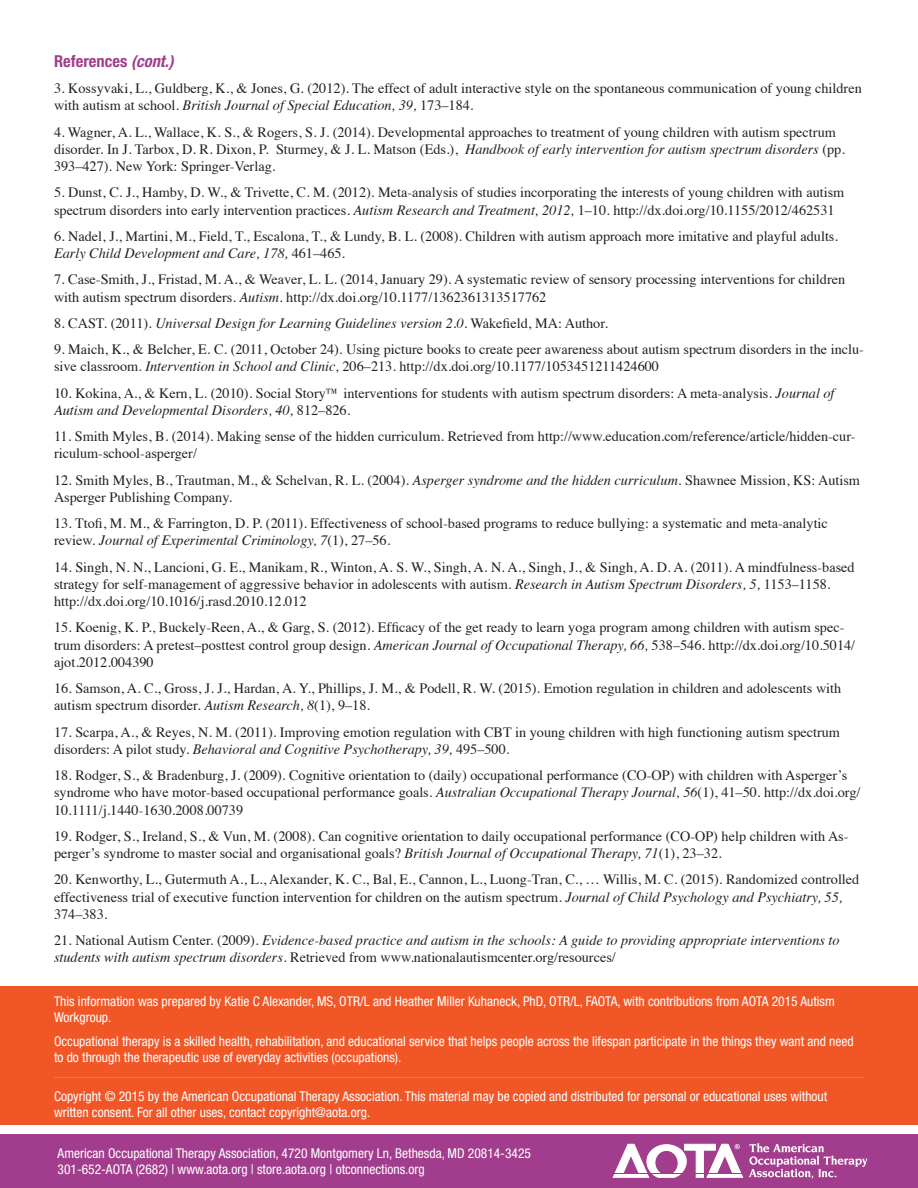
<style>
.page{position:relative;width:918px;height:1188px;background:#fff}
.page>*{position:absolute;margin:0;border:0;box-sizing:border-box;transform-origin:0 0}
.t1{font:700 condensed 16.5px "Helvetica Neue";color:#a13d8c}
.t2{font:14.25px/17.2px "Times";color:#231f20}
.t3{font:italic 14.25px/17.2px "Times";color:#231f20}
.t4{font:condensed 13.5px/16.2px "Helvetica Neue";color:#fff}
.s1{font-style:italic}
.s2{font-style:normal}
</style>
<div class="page">
<div style="left:0;top:987px;width:918px;height:138px;background:#f15626"></div>
<hr style="left:54px;top:1077px;width:810px;height:1px;background:#f47a48">
<div style="left:0;top:1134px;width:918px;height:54px;background:#a13d8c"></div>
<svg style="left:613px;top:1143px;width:255px;height:36px"></svg>
<p class="t1" style="left:54px;top:51px;width:121px">References <span class="s1">(cont.)</span></p>
<p class="t2" style="left:54px;top:78px;width:809px">3. Kossyvaki, L., Guldberg, K., &amp; Jones, G. (2012). The effect of adult interactive style on the spontaneous communication of young children with autism at school. <span class="s1">British Journal of Special Education, 39,</span> 173–184.</p>
<p class="t2" style="left:54px;top:122px;width:792px">4. Wagner, A. L., Wallace, K. S., &amp; Rogers, S. J. (2014). Developmental approaches to treatment of young children with autism spectrum disorder. In J. Tarbox, D. R. Dixon, P. Sturmey, &amp; J. L. Matson (Eds.), <span class="s1">Handbook of early intervention for autism spectrum disorders</span> (pp.<br>393–427). New York: Springer-Verlag.</p>
<p class="t2" style="left:54px;top:183px;width:792px">5. Dunst, C. J., Hamby, D. W., &amp; Trivette, C. M. (2012). Meta-analysis of studies incorporating the interests of young children with autism spectrum disorders into early intervention practices. <span class="s1">Autism Research and Treatment, 2012,</span> 1–10. http://dx.doi.org/10.1155/2012/462531</p>
<p class="t2" style="left:54px;top:226px;width:786px">6. Nadel, J., Martini, M., Field, T., Escalona, T., &amp; Lundy, B. L. (2008). Children with autism approach more imitative and playful adults.<br><span class="s1">Early Child Development and Care, 178,</span> 461–465.</p>
<p class="t2" style="left:54px;top:270px;width:793px">7. Case-Smith, J., Fristad, M. A., &amp; Weaver, L. L. (2014, January 29). A systematic review of sensory processing interventions for children with autism spectrum disorders. <span class="s1">Autism.</span> http://dx.doi.org/10.1177/1362361313517762</p>
<p class="t3" style="left:54px;top:314px;width:555px"><span class="s2">8. CAST. (2011).</span> Universal Design for Learning Guidelines version 2.0. <span class="s2">Wakefield, MA: Author.</span></p>
<p class="t2" style="left:54px;top:339px;width:811px">9. Maich, K., &amp; Belcher, E. C. (2011, October 24). Using picture books to create peer awareness about autism spectrum disorders in the inclu&shy;sive classroom. <span class="s1">Intervention in School and Clinic,</span> 206–213. http://dx.doi.org/10.1177/1053451211424600</p>
<p class="t2" style="left:54px;top:383px;width:782px">10. Kokina, A., &amp; Kern, L. (2010). Social Story™ interventions for students with autism spectrum disorders: A meta-analysis. <span class="s1">Journal of<br>Autism and Developmental Disorders, 40,</span> 812–826.</p>
<p class="t2" style="left:54px;top:426px;width:803px">11. Smith Myles, B. (2014). Making sense of the hidden curriculum. Retrieved from http://www.education.com/reference/article/hidden-cur&shy;riculum-school-asperger/</p>
<p class="t2" style="left:54px;top:470px;width:808px">12. Smith Myles, B., Trautman, M., &amp; Schelvan, R. L. (2004). <span class="s1">Asperger syndrome and the hidden curriculum.</span> Shawnee Mission, KS: Autism<br>Asperger Publishing Company.</p>
<p class="t2" style="left:54px;top:513px;width:775px">13. Ttofi, M. M., &amp; Farrington, D. P. (2011). Effectiveness of school-based programs to reduce bullying: a systematic and meta-analytic review. <span class="s1">Journal of Experimental Criminology, 7</span>(1), 27–56.</p>
<p class="t2" style="left:54px;top:557px;width:802px">14. Singh, N. N., Lancioni, G. E., Manikam, R., Winton, A. S. W., Singh, A. N. A., Singh, J., &amp; Singh, A. D. A. (2011). A mindfulness-based strategy for self-management of aggressive behavior in adolescents with autism. <span class="s1">Research in Autism Spectrum Disorders, 5,</span> 1153–1158. http://dx.doi.org/10.1016/j.rasd.2010.12.012</p>
<p class="t2" style="left:54px;top:618px;width:803px">15. Koenig, K. P., Buckely-Reen, A., &amp; Garg, S. (2012). Efficacy of the get ready to learn yoga program among children with autism spec&shy;trum disorders: A pretest–posttest control group design. <span class="s1">American Journal of Occupational Therapy, 66,</span> 538–546. http://dx.doi.org/10.5014/ ajot.2012.004390</p>
<p class="t2" style="left:54px;top:678px;width:789px">16. Samson, A. C., Gross, J. J., Hardan, A. Y., Phillips, J. M., &amp; Podell, R. W. (2015). Emotion regulation in children and adolescents with autism spectrum disorder. <span class="s1">Autism Research, 8</span>(1), 9–18.</p>
<p class="t2" style="left:54px;top:722px;width:788px">17. Scarpa, A., &amp; Reyes, N. M. (2011). Improving emotion regulation with CBT in young children with high functioning autism spectrum disorders: A pilot study. <span class="s1">Behavioral and Cognitive Psychotherapy, 39,</span> 495–500.</p>
<p class="t2" style="left:54px;top:765px;width:808px">18. Rodger, S., &amp; Bradenburg, J. (2009). Cognitive orientation to (daily) occupational performance (CO-OP) with children with Asperger’s syndrome who have motor-based occupational performance goals. <span class="s1">Australian Occupational Therapy Journal, 56</span>(1), 41–50. http://dx.doi.org/<br>10.1111/j.1440-1630.2008.00739</p>
<p class="t2" style="left:54px;top:826px;width:796px">19. Rodger, S., Ireland, S., &amp; Vun, M. (2008). Can cognitive orientation to daily occupational performance (CO-OP) help children with As&shy;perger’s syndrome to master social and organisational goals? <span class="s1">British Journal of Occupational Therapy, 71</span>(1), 23–32.</p>
<p class="t2" style="left:54px;top:870px;width:807px">20. Kenworthy, L., Gutermuth A., L., Alexander, K. C., Bal, E., Cannon, L., Luong-Tran, C., … Willis, M. C. (2015). Randomized controlled effectiveness trial of executive function intervention for children on the autism spectrum. <span class="s1">Journal of Child Psychology and Psychiatry, 55,<br></span>374–383.</p>
<p class="t3" style="left:54px;top:931px;width:787px"><span class="s2">21. National Autism Center. (2009).</span> Evidence-based practice and autism in the schools: A guide to providing appropriate interventions to students with autism spectrum disorders. <span class="s2">Retrieved from www.nationalautismcenter.org/resources/</span></p>
<p class="t4" style="left:54px;top:993px;width:782px">This information was prepared by Katie C Alexander, MS, OTR/L and Heather Miller Kuhaneck, PhD, OTR/L, FAOTA, with contributions from AOTA 2015 Autism<br>Workgroup.</p>
<p class="t4" style="left:54px;top:1033px;width:801px">Occupational therapy is a skilled health, rehabilitation, and educational service that helps people across the lifespan participate in the things they want and need to do through the therapeutic use of everyday activities (occupations).</p>
<p class="t4" style="left:54px;top:1088px;width:775px">Copyright © 2015 by the American Occupational Therapy Association. This material may be copied and distributed for personal or educational uses without written consent. For all other uses, contact copyright@aota.org.</p>
<p class="t4" style="left:58px;top:1145px;width:475px">American Occupational Therapy Association, 4720 Montgomery Ln, Bethesda, MD 20814-3425<br>301-652-AOTA (2682) | www.aota.org | store.aota.org | otconnections.org</p>
</div>
